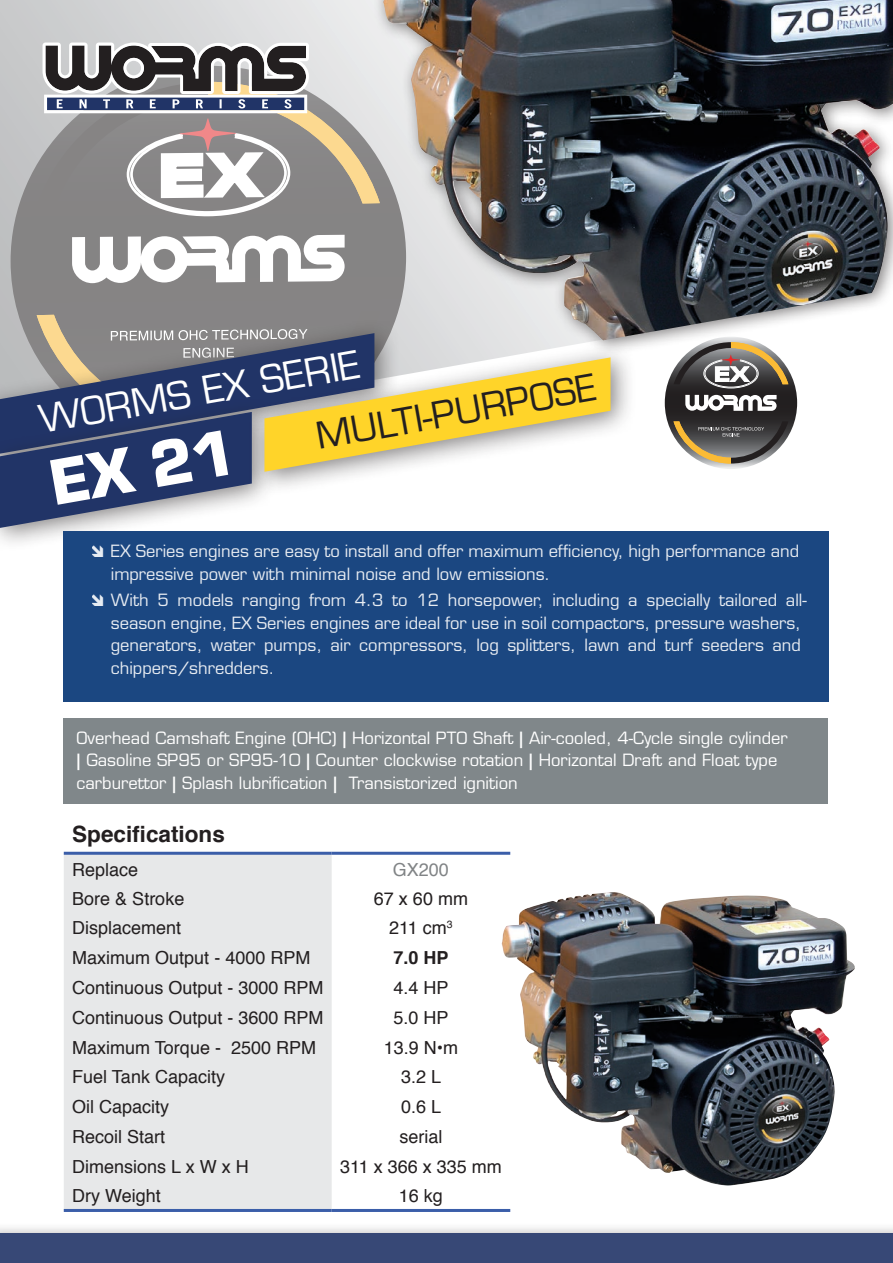
<style>
.page{position:relative;width:893px;height:1263px;background:#fff}
.page>*{position:absolute;margin:0;border:0;box-sizing:border-box;transform-origin:0 0}
.t1{font:700 60px "Eurostile LT Std";color:#fff}
.t2{font:37.5px "Eurostile LT Std";color:#fff}
.t3{font:36px "Eurostile LT Std";color:#231f20}
.t4{font:700 22.5px "Helvetica";color:#231f20}
.t5{font:18px "Helvetica";color:#231f20}
.t6{font:18px "Helvetica";color:#818486}
.t7{font:700 18px "Helvetica";color:#231f20}
.t8{font:16.5px/22.5px "Eurostile LT Std";color:#fff}
.s1{font-family:"Univers";font-weight:700;font-stretch:condensed}
</style>
<div class="page">
<svg style="left:0;top:0;width:798px;height:436px"></svg>
<svg style="left:11px;top:66px;width:362px;height:245px"></svg>
<svg style="left:72px;top:234px;width:273px;height:50px"></svg>
<div style="left:373px;top:0;width:520px;height:357px;background:#231f20;opacity:.55"></div>
<img style="left:383px;top:0;width:510px;height:340px">
<div style="left:0;top:397px;width:278px;height:155px;background:#231f20;opacity:.55"></div>
<div style="left:248px;top:342px;width:388px;height:154px;background:#231f20;opacity:.55"></div>
<svg style="left:0;top:311px;width:611px;height:217px"></svg>
<div style="left:0;top:1222px;width:893px;height:41px;background:#231f20;opacity:.55"></div>
<div style="left:0;top:1233px;width:893px;height:30px;background:#374876"></div>
<div style="left:64px;top:719px;width:764px;height:85px;background:#80878a"></div>
<svg style="left:37px;top:43px;width:343px;height:175px"></svg>
<img style="left:502px;top:893px;width:350px;height:293px">
<svg style="left:665px;top:337px;width:132px;height:132px"></svg>
<svg style="left:685px;top:395px;width:92px;height:16px"></svg>
<svg style="left:674px;top:342px;width:114px;height:46px"></svg>
<svg style="left:673px;top:421px;width:115px;height:42px"></svg>
<div style="left:64px;top:855px;width:268px;height:354px;background:#e7e8e9"></div>
<hr style="left:64px;top:852px;width:268px;height:3px;background:#3b5ea9">
<hr style="left:332px;top:852px;width:178px;height:3px;background:#3b5ea9">
<hr style="left:64px;top:1209px;width:268px;height:3px;background:#3b5ea9">
<hr style="left:332px;top:1209px;width:178px;height:3px;background:#3b5ea9">
<div style="left:64px;top:531px;width:765px;height:171px;background:#1b4781"></div>
<h2 class="t2" style="left:35px;top:398px;width:327px;rotate:-10deg">WORMS EX SERIE</h2>
<h1 class="t1" style="left:44px;top:447px;width:188px;rotate:-10deg">EX 21</h1>
<h3 class="t3" style="left:313px;top:415px;width:285px;rotate:-10deg">MULTI-PURPOSE</h3>
<p class="t8" style="left:111px;top:540px;width:690px">EX Series engines are easy to install and offer maximum efficiency, high performance and impressive power with minimal noise and low emissions.</p>
<p class="t8" style="left:111px;top:589px;width:697px">With 5 models ranging from 4.3 to 12 horsepower, including a specially tailored all&shy;season engine, EX Series engines are ideal for use in soil compactors, pressure washers, generators, water pumps, air compressors, log splitters, lawn and turf seeders and chippers/shredders.</p>
<p class="t8" style="left:77px;top:727px;width:713px">Overhead Camshaft Engine (OHC) <span class="s1">|</span> Horizontal PTO Shaft <span class="s1">|</span> Air-cooled, 4-Cycle single cylinder <span class="s1">|</span> Gasoline SP95 or SP95-10 <span class="s1">|</span> Counter clockwise rotation <span class="s1">|</span> Horizontal Draft and Float type carburettor <span class="s1">|</span> Splash lubrification <span class="s1">|</span> Transistorized ignition</p>
<h3 class="t4" style="left:72px;top:816px;width:154px">Specifications</h3>
<p class="t5" style="left:72px;top:855px;width:68px">Replace</p>
<p class="t6" style="left:393px;top:855px;width:58px">GX200</p>
<p class="t5" style="left:72px;top:884px;width:114px">Bore &amp; Stroke</p>
<p class="t5" style="left:374px;top:884px;width:96px">67 x 60 mm</p>
<p class="t5" style="left:72px;top:914px;width:111px">Displacement</p>
<p class="t5" style="left:389px;top:914px;width:65px">211 cm<sup>3</sup></p>
<p class="t5" style="left:72px;top:944px;width:240px">Maximum Output - 4000 RPM</p>
<p class="t7" style="left:394px;top:943px;width:57px">7.0 HP</p>
<p class="t5" style="left:72px;top:974px;width:253px">Continuous Output - 3000 RPM</p>
<p class="t5" style="left:394px;top:974px;width:57px">4.4 HP</p>
<p class="t5" style="left:72px;top:1003px;width:253px">Continuous Output - 3600 RPM</p>
<p class="t5" style="left:394px;top:1003px;width:57px">5.0 HP</p>
<p class="t5" style="left:72px;top:1033px;width:245px">Maximum Torque - 2500 RPM</p>
<p class="t5" style="left:384px;top:1033px;width:76px">13.9 N•m</p>
<p class="t5" style="left:72px;top:1063px;width:154px">Fuel Tank Capacity</p>
<p class="t5" style="left:401px;top:1063px;width:42px">3.2 L</p>
<p class="t5" style="left:72px;top:1093px;width:99px">Oil Capacity</p>
<p class="t5" style="left:401px;top:1093px;width:42px">0.6 L</p>
<p class="t5" style="left:72px;top:1123px;width:95px">Recoil Start</p>
<p class="t5" style="left:399px;top:1123px;width:45px">serial</p>
<p class="t5" style="left:72px;top:1152px;width:178px">Dimensions L x W x H</p>
<p class="t5" style="left:340px;top:1152px;width:163px">311 x 366 x 335 mm</p>
<p class="t5" style="left:72px;top:1181px;width:90px">Dry Weight</p>
<p class="t5" style="left:399px;top:1181px;width:46px">16 kg</p>
</div>
